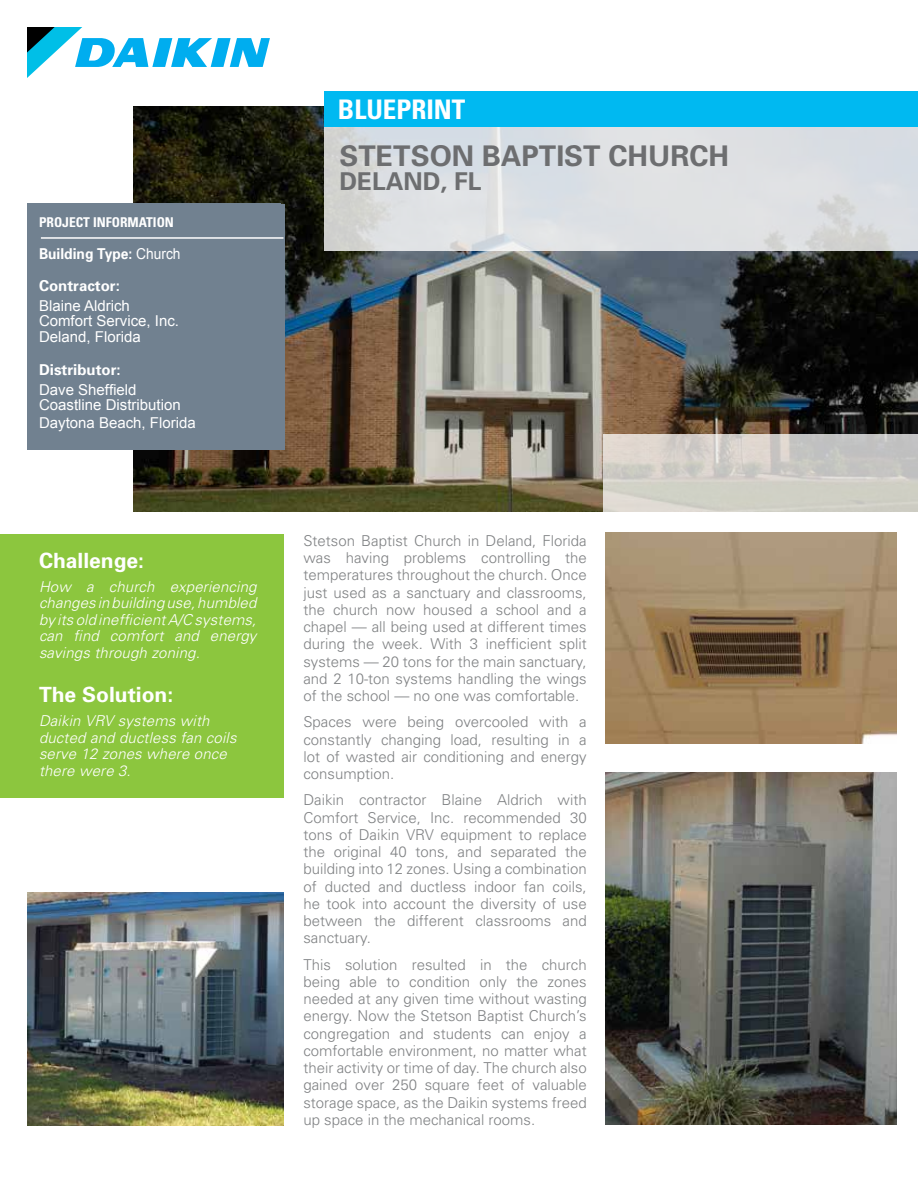
<style>
.page{position:relative;width:918px;height:1188px;background:#fff}
.page>*{position:absolute;margin:0;border:0;box-sizing:border-box;transform-origin:0 0}
.t1{font:700 28.5px "Univers";color:#6d6e70}
.t2{font:700 condensed 27px "Univers";color:#fff}
.t3{font:700 24.6px "Univers";color:#6d6e70}
.t4{font:700 21px "Univers";color:#fff}
.t5{font:300 15px/17.2px "Univers";color:#808284;text-align:justify}
.t6{font:italic 300 15px/16.5px "Univers";letter-spacing:.01em;color:#fff;text-align:justify}
.t7{font:15px/15.6px "Arial";color:#fff}
.t8{font:700 15px/31.5px "Univers";color:#fff;scale:.92 1}
.t9{font:700 15px "Univers";color:#fff}
.t10{font:700 condensed 13.5px "Univers";color:#fff}
.s1{font-family:"Arial";font-weight:400}
.s2{font-weight:400;font-stretch:condensed}
</style>
<div class="page">
<svg style="left:27px;top:27px;width:243px;height:51px"></svg>
<img style="left:133px;top:106px;width:785px;height:405px">
<svg style="left:324px;top:126px;width:594px;height:125px;background:#d9dde1"></svg>
<div style="left:324px;top:91px;width:594px;height:35px;background:#00b9f1"></div>
<svg style="left:604px;top:434px;width:314px;height:78px;background:#d0cdc7"></svg>
<div style="left:27px;top:204px;width:257px;height:246px;background:#718190"></div>
<hr style="left:41px;top:237px;width:243px;height:2px;background:#fff">
<img style="left:27px;top:892px;width:257px;height:234px">
<img style="left:605px;top:772px;width:291px;height:353px">
<img style="left:605px;top:533px;width:291px;height:210px">
<div style="left:0;top:535px;width:284px;height:263px;background:#8cc63e"></div>
<p class="t10" style="left:39px;top:214px;width:136px">PROJECT INFORMATION</p>
<p class="t8" style="left:39px;top:238px;width:155px">Building Type: <span class="s1">Church<br></span>Contractor:</p>
<p class="t7" style="left:39px;top:298px;width:142px">Blaine Aldrich<br>Comfort Service, Inc.<br>Deland, Florida</p>
<p class="t9" style="left:39px;top:360px;width:83px">Distributor:</p>
<p class="t7" style="left:39px;top:382px;width:143px;line-height:15px">Dave Sheffield<br>Coastline Distribution</p>
<p class="t7" style="left:39px;top:415px;width:158px">Daytona Beach, Florida</p>
<h3 class="t4" style="left:39px;top:547px;width:107px">Challenge:</h3>
<p class="t6" style="left:39px;top:578px;width:219px">How a church experiencing changes in building use, humbled by its old inefficient A/C systems, can find comfort and energy savings through zoning.</p>
<h3 class="t4" style="left:39px;top:682px;width:136px">The Solution:</h3>
<p class="t6" style="left:39px;top:712px;width:199px;text-align:left">Daikin VRV systems with ducted and ductless fan coils serve 12 zones where once there were 3.</p>
<h2 class="t2" style="left:338px;top:93px;width:129px">BLUEPRINT</h2>
<h1 class="t1" style="left:339px;top:137px;width:391px">STETSON BAPTIST CHURCH</h1>
<h3 class="t3" style="left:339px;top:166px;width:143px">DELAND, FL</h3>
<p class="t5" style="left:303px;top:532px;width:285px">Stetson Baptist Church in Deland, Florida was having problems controlling the temperatures throughout the church. Once just used as a sanctuary and classrooms, the church now housed a school and a chapel <span class="s2">—</span> all being used at different times during the week. With 3 inefficient split systems <span class="s2">—</span> 20 tons for the main sanctuary, and 2 10-ton systems handling the wings of the school <span class="s2">—</span> no one was comfortable.</p>
<p class="t5" style="left:303px;top:713px;width:285px">Spaces were being overcooled with a constantly changing load, resulting in a lot of wasted air conditioning and energy consumption.</p>
<p class="t5" style="left:303px;top:791px;width:285px">Daikin contractor Blaine Aldrich with Comfort Service, Inc. recommended 30 tons of Daikin VRV equipment to replace the original 40 tons, and separated the building into 12 zones. Using a combination of ducted and ductless indoor fan coils, he took into account the diversity of use between the different classrooms and sanctuary.</p>
<p class="t5" style="left:303px;top:955px;width:285px">This solution resulted in the church being able to condition only the zones needed at any given time without wasting energy. Now the Stetson Baptist Church’s congregation and students can enjoy a comfortable environment, no matter what their activity or time of day. The church also gained over 250 square feet of valuable storage space, as the Daikin systems freed up space in the mechanical rooms.</p>
</div>
